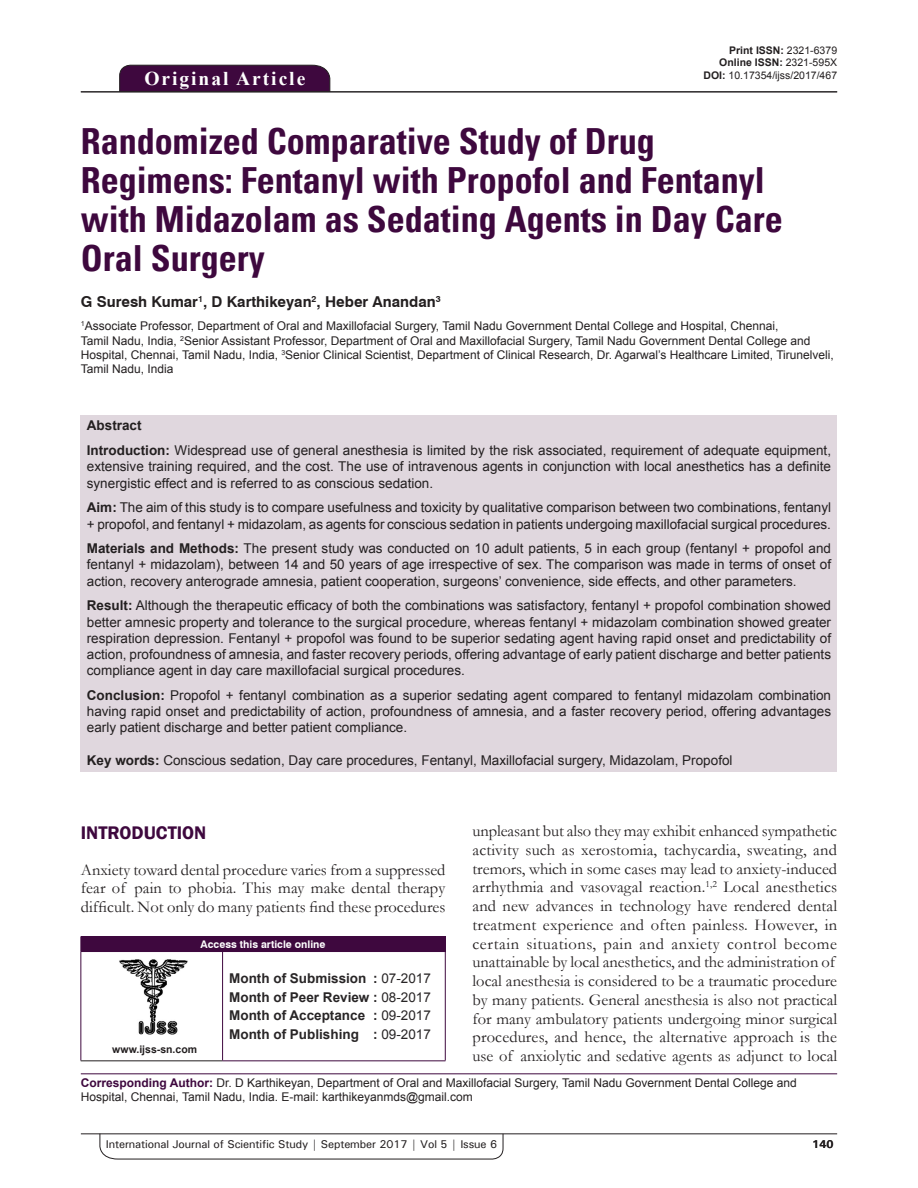
<style>
.page{position:relative;width:918px;height:1188px;background:#fff}
.page>*{position:absolute;margin:0;border:0;box-sizing:border-box;transform-origin:0 0}
.AT{font:700 condensed 36px/39px "Univers";color:#3e083e}
.AH{font:700 19.5px "Times New Roman";letter-spacing:.1em;color:#fff}
.t1{font:600 18.75px "Franklin Gothic";color:#3e083e}
.TX{font:16.5px/18.8px "Garamond";color:#231f20}
.AU{font:700 15px "Swiss 721 BT";color:#231f20}
.ABS{font:13.5px/16.2px "Arial";color:#231f20;text-align:justify}
.HIS{font:700 13.5px/18.8px "Arial";color:#282526;text-align:justify}
.KWD{font:13.5px "Arial";color:#231f20}
.ABS-2{font:700 13.5px "Arial";color:#231f20}
.AFF{font:12px/14.4px "Arial";color:#231f20}
.ADD{font:12px/14.4px "Arial";color:#231f20}
.RF{font:500 11.25px "Univers";letter-spacing:-.01em;color:#231f20}
.t2{font:700 11.25px "Univers";color:#231f20}
.DOI{font:700 10.5px "Arial";color:#231f20}
.DOI-2{font:10.5px "Arial";color:#231f20}
.AAO{font:700 10.5px "Swiss 721 BT";color:#fff}
.Web{font:700 10.5px "Arial";color:#231f20}
.s1{font-weight:400}
.s2{font-weight:700}
.s3{font-weight:700;color:#3e083e}
</style>
<div class="page">
<hr style="left:81px;top:1134px;width:756px;height:1px;background:#231f20">
<svg style="left:100px;top:1133px;width:403px;height:26px"></svg>
<div style="left:119px;top:65px;width:211px;height:26px;background:#3e083e"></div>
<hr style="left:81px;top:91px;width:756px;height:1px;background:#231f20">
<div style="left:81px;top:415px;width:756px;height:356px;background:#e0d7de"></div>
<img style="left:119px;top:959px;width:69px;height:75px">
<div style="left:81px;top:936px;width:364px;height:16px;background:#3e083e"></div>
<svg style="left:445px;top:936px;width:1px;height:15px"></svg>
<hr style="left:81px;top:952px;width:1px;height:108px;background:#3e083e">
<hr style="left:81px;top:1060px;width:142px;height:1px;background:#231f20">
<hr style="left:222px;top:952px;width:1px;height:108px;background:#3e083e">
<hr style="left:445px;top:952px;width:1px;height:108px;background:#3e083e">
<hr style="left:223px;top:1060px;width:222px;height:1px;background:#3e083e">
<hr style="left:81px;top:1073px;width:756px;height:1px;background:#3e083e">
<p class="AH" style="left:144px;top:64px;width:162px">Original Article</p>
<p class="DOI" style="left:729px;top:42px;width:109px">Print ISSN: <span class="s1">2321-6379</span></p>
<p class="DOI" style="left:719px;top:55px;width:119px">Online ISSN: <span class="s1">2321-595X</span></p>
<p class="DOI-2" style="left:704px;top:68px;width:135px"><span class="s2">DOI:</span> 10.17354/ijss/2017/467</p>
<p class="AT" style="left:81px;top:122px;width:703px">Randomized Comparative Study of Drug Regimens: Fentanyl with Propofol and Fentanyl with Midazolam as Sedating Agents in Day Care Oral Surgery</p>
<p class="AU" style="left:81px;top:293px;width:361px">G Suresh Kumar<sup>1</sup>, D Karthikeyan<sup>2</sup>, Heber Anandan<sup>3</sup></p>
<p class="AFF" style="left:81px;top:319px;width:755px"><sup>1</sup>Associate Professor, Department of Oral and Maxillofacial Surgery, Tamil Nadu Government Dental College and Hospital, Chennai,<br>Tamil Nadu, India, <sup>2</sup>Senior Assistant Professor, Department of Oral and Maxillofacial Surgery, Tamil Nadu Government Dental College and Hospital, Chennai, Tamil Nadu, India, <sup>3</sup>Senior Clinical Scientist, Department of Clinical Research, Dr. Agarwal’s Healthcare Limited, Tirunelveli, Tamil Nadu, India</p>
<p class="ABS-2" style="left:87px;top:416px;width:56px">Abstract</p>
<p class="ABS" style="left:87px;top:442px;width:746px"><span class="s2">Introduction:</span> Widespread use of general anesthesia is limited by the risk associated, requirement of adequate equipment, extensive training required, and the cost. The use of intravenous agents in conjunction with local anesthetics has a definite synergistic effect and is referred to as conscious sedation.</p>
<p class="ABS" style="left:87px;top:499px;width:746px"><span class="s2">Aim:</span> The aim of this study is to compare usefulness and toxicity by qualitative comparison between two combinations, fentanyl + propofol, and fentanyl + midazolam, as agents for conscious sedation in patients undergoing maxillofacial surgical procedures.</p>
<p class="ABS" style="left:87px;top:540px;width:746px"><span class="s2">Materials and Methods:</span> The present study was conducted on 10 adult patients, 5 in each group (fentanyl + propofol and fentanyl + midazolam), between 14 and 50 years of age irrespective of sex. The comparison was made in terms of onset of action, recovery anterograde amnesia, patient cooperation, surgeons’ convenience, side effects, and other parameters.</p>
<p class="ABS" style="left:87px;top:597px;width:746px"><span class="s2">Result:</span> Although the therapeutic efficacy of both the combinations was satisfactory, fentanyl + propofol combination showed better amnesic property and tolerance to the surgical procedure, whereas fentanyl + midazolam combination showed greater respiration depression. Fentanyl + propofol was found to be superior sedating agent having rapid onset and predictability of action, profoundness of amnesia, and faster recovery periods, offering advantage of early patient discharge and better patients compliance agent in day care maxillofacial surgical procedures.</p>
<p class="ABS" style="left:87px;top:687px;width:746px"><span class="s2">Conclusion:</span> Propofol + fentanyl combination as a superior sedating agent compared to fentanyl midazolam combination having rapid onset and predictability of action, profoundness of amnesia, and a faster recovery period, offering advantages early patient discharge and better patient compliance.</p>
<p class="KWD" style="left:87px;top:751px;width:647px"><span class="s2">Key words:</span> Conscious sedation, Day care procedures, Fentanyl, Maxillofacial surgery, Midazolam, Propofol</p>
<p class="TX" style="left:472px;top:821px;width:366px">unpleasant but also they may exhibit enhanced sympathetic activity such as xerostomia, tachycardia, sweating, and tremors, which in some cases may lead to anxiety-induced arrhythmia and vasovagal reaction.<sup>1,2</sup> Local anesthetics and new advances in technology have rendered dental treatment experience and often painless. However, in certain situations, pain and anxiety control become unattainable by local anesthetics, and the administration of local anesthesia is considered to be a traumatic procedure by many patients. General anesthesia is also not practical for many ambulatory patients undergoing minor surgical procedures, and hence, the alternative approach is the use of anxiolytic and sedative agents as adjunct to local</p>
<h1 class="t1" style="left:81px;top:821px;width:127px">INTRODUCTION</h1>
<p class="TX" style="left:81px;top:860px;width:366px;text-align:justify">Anxiety toward dental procedure varies from a suppressed fear of pain to phobia. This may make dental therapy difficult. Not only do many patients find these procedures</p>
<p class="AAO" style="left:201px;top:938px;width:126px">Access this article online</p>
<p class="HIS" style="left:229px;top:969px;width:203px">Month of Submission : <span class="s1">07-2017<br></span>Month of Peer Review : <span class="s1">08-2017<br></span>Month of Acceptance : <span class="s1">09-2017<br></span>Month of Publishing : <span class="s1">09-2017</span></p>
<p class="ADD" style="left:81px;top:1075px;width:717px"><span class="s3">Corresponding Author:</span> Dr. D Karthikeyan, Department of Oral and Maxillofacial Surgery, Tamil Nadu Government Dental College and<br>Hospital, Chennai, Tamil Nadu, India. E-mail: karthikeyanmds@gmail.com</p>
<p class="Web" style="left:112px;top:1042px;width:86px">www.ijss-sn.com</p>
<p class="RF" style="left:106px;top:1137px;width:393px">International Journal of Scientific Study | September 2017 | Vol 5 | Issue 6</p>
<p class="t2" style="left:812px;top:1137px;width:23px">140</p>
</div>
